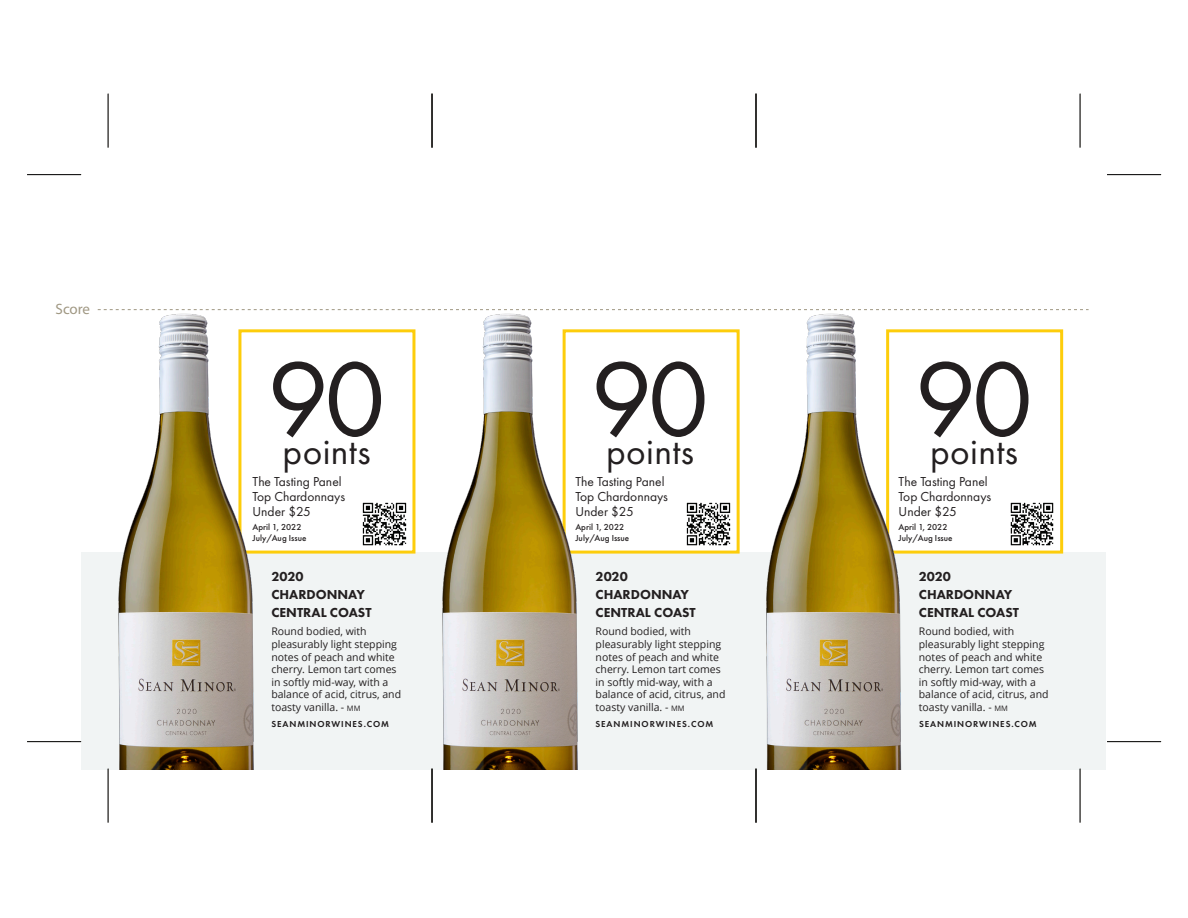
<style>
.page{position:relative;width:1188px;height:918px;background:#fff}
.page>*{position:absolute;margin:0;border:0;box-sizing:border-box;transform-origin:0 0}
.t1{font:109.5px "Futura PT";color:#231f20}
.t2{font:37.5px "Futura PT";letter-spacing:.01em;color:#231f20}
.t3{font:15px "Myriad Pro";letter-spacing:-.005em;color:#a09883}
.t4{font:13.5px/15px "Futura PT";color:#231f20}
.t5{font:800 13.5px/18px "Futura PT";color:#231f20}
.t6{font:10.5px/12.6px "Open Sans";color:#231f20}
.t7{font:500 9px/10.8px "Futura PT";color:#231f20}
.t8{font:600 9px "Futura PT";letter-spacing:.1em;color:#211d1e}
.t9{font:600 9px "Futura PT";letter-spacing:.1em;color:#231f20}
.s1{font-size:7.5px}
</style>
<div class="page">
<div style="left:82px;top:552px;width:1024px;height:218px;background:#f1f4f4"></div>
<div style="left:238px;top:329px;width:177px;height:225px;border:3px solid #fdcd0b"></div>
<img style="left:108px;top:310px;width:181px;height:459px">
<div style="left:886px;top:329px;width:177px;height:225px;border:3px solid #fdcd0b"></div>
<img style="left:756px;top:310px;width:180px;height:459px">
<div style="left:563px;top:329px;width:177px;height:225px;border:3px solid #fdcd0b"></div>
<img style="left:433px;top:310px;width:180px;height:459px">
<img style="left:362px;top:502px;width:45px;height:44px">
<img style="left:686px;top:502px;width:45px;height:44px">
<img style="left:1010px;top:502px;width:44px;height:44px">
<hr style="left:108px;top:94px;width:1px;height:54px;background:#000">
<hr style="left:27px;top:174px;width:54px;height:1px;background:#000">
<hr style="left:27px;top:741px;width:54px;height:1px;background:#000">
<hr style="left:108px;top:769px;width:1px;height:54px;background:#000">
<hr style="left:432px;top:94px;width:1px;height:54px;background:#000">
<hr style="left:432px;top:769px;width:1px;height:54px;background:#000">
<hr style="left:756px;top:94px;width:1px;height:54px;background:#000">
<hr style="left:756px;top:769px;width:1px;height:54px;background:#000">
<hr style="left:1080px;top:94px;width:1px;height:54px;background:#000">
<hr style="left:1107px;top:174px;width:54px;height:1px;background:#000">
<hr style="left:1107px;top:741px;width:54px;height:1px;background:#000">
<hr style="left:1080px;top:769px;width:1px;height:54px;background:#000">
<svg style="left:98px;top:309px;width:991px;height:1px"></svg>
<h3 class="t3" style="left:56px;top:300px;width:36px">Score</h3>
<h1 class="t1" style="left:267px;top:334px;width:120px">90</h1>
<h2 class="t2" style="left:283px;top:429px;width:89px">points</h2>
<p class="t4" style="left:253px;top:474px;width:94px">The Tasting Panel<br>Top Chardonnays<br>Under $25</p>
<p class="t7" style="left:253px;top:522px;width:55px">April 1, 2022<br>July/Aug Issue</p>
<p class="t5" style="left:271px;top:567px;width:102px">2020<br>CHARDONNAY<br>CENTRAL COAST</p>
<p class="t6" style="left:271px;top:625px;width:131px">Round bodied, with pleasurably light stepping notes of peach and white cherry. Lemon tart comes in softly mid-way, with a balance of acid, citrus, and toasty vanilla. - <span class="s1">MM</span></p>
<h1 class="t1" style="left:591px;top:334px;width:120px">90</h1>
<h2 class="t2" style="left:606px;top:429px;width:89px">points</h2>
<p class="t4" style="left:575px;top:474px;width:94px">The Tasting Panel<br>Top Chardonnays<br>Under $25</p>
<p class="t7" style="left:575px;top:522px;width:55px">April 1, 2022<br>July/Aug Issue</p>
<p class="t5" style="left:596px;top:567px;width:102px">2020<br>CHARDONNAY<br>CENTRAL COAST</p>
<p class="t6" style="left:596px;top:625px;width:131px">Round bodied, with pleasurably light stepping notes of peach and white cherry. Lemon tart comes in softly mid-way, with a balance of acid, citrus, and toasty vanilla. - <span class="s1">MM</span></p>
<h1 class="t1" style="left:915px;top:334px;width:120px">90</h1>
<h2 class="t2" style="left:930px;top:429px;width:89px">points</h2>
<p class="t4" style="left:899px;top:474px;width:94px">The Tasting Panel<br>Top Chardonnays<br>Under $25</p>
<p class="t7" style="left:899px;top:522px;width:55px">April 1, 2022<br>July/Aug Issue</p>
<p class="t5" style="left:919px;top:567px;width:102px">2020<br>CHARDONNAY<br>CENTRAL COAST</p>
<p class="t6" style="left:919px;top:625px;width:131px">Round bodied, with pleasurably light stepping notes of peach and white cherry. Lemon tart comes in softly mid-way, with a balance of acid, citrus, and toasty vanilla. - <span class="s1">MM</span></p>
<p class="t8" style="left:271px;top:719px;width:119px">SEANMINORWINES.COM</p>
<p class="t9" style="left:596px;top:719px;width:119px">SEANMINORWINES.COM</p>
<p class="t8" style="left:919px;top:719px;width:119px">SEANMINORWINES.COM</p>
</div>
